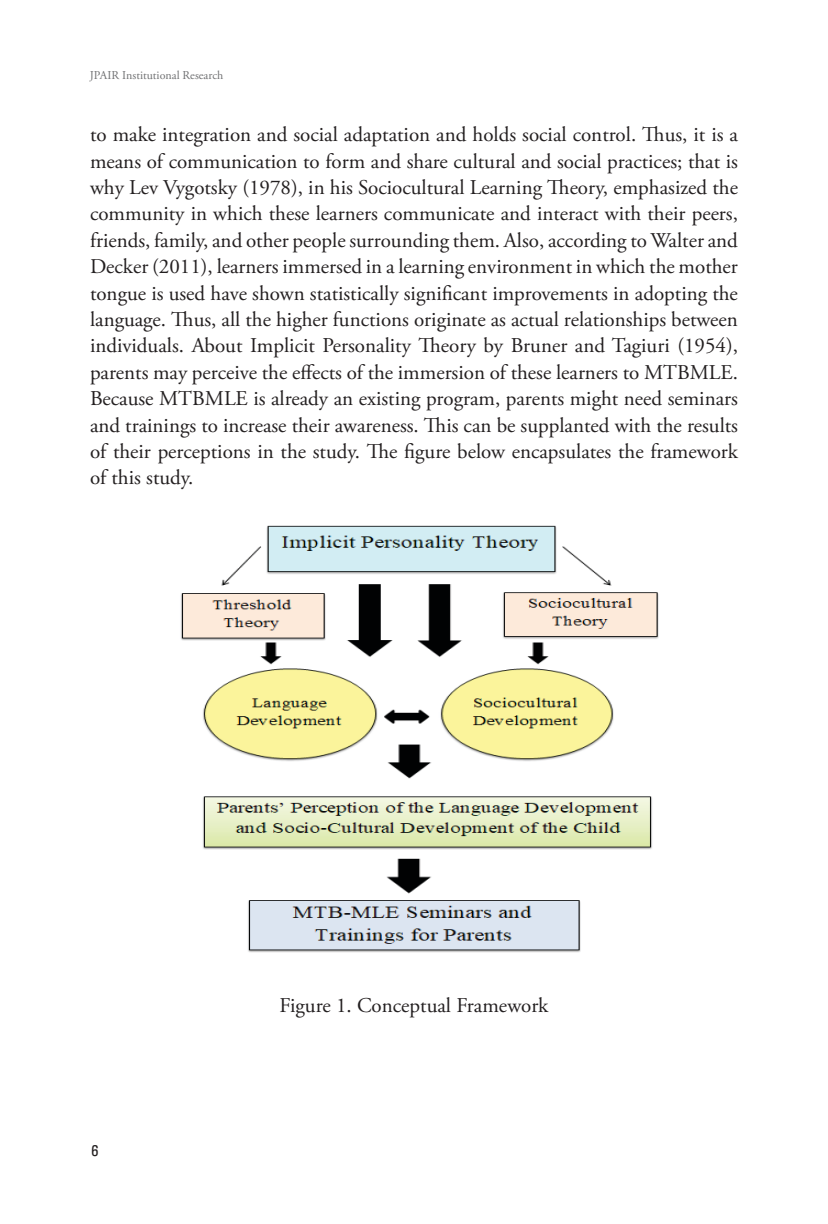
<style>
.page{position:relative;width:828px;height:1224px;background:#fff}
.page>*{position:absolute;margin:0;border:0;box-sizing:border-box;transform-origin:0 0}
.t1{font:21px/26.4px "Adobe Garamond Pro";color:#231f20;text-align:justify}
.t2{font:500 16px "Univers Condensed";color:#231f20}
.t3{font:12px "Adobe Garamond Pro";color:#58595b}
</style>
<div class="page">
<img style="left:181px;top:525px;width:478px;height:428px">
<p class="t3" style="left:90px;top:68px;width:135px">JPAIR Institutional Research</p>
<p class="t1" style="left:90px;top:122px;width:650px">to make integration and social adaptation and holds social control. Thus, it is a means of communication to form and share cultural and social practices; that is why Lev Vygotsky (1978), in his Sociocultural Learning Theory, emphasized the community in which these learners communicate and interact with their peers, friends, family, and other people surrounding them. Also, according to Walter and Decker (2011), learners immersed in a learning environment in which the mother tongue is used have shown statistically significant improvements in adopting the language. Thus, all the higher functions originate as actual relationships between individuals. About Implicit Personality Theory by Bruner and Tagiuri (1954), parents may perceive the effects of the immersion of these learners to MTBMLE.<br>Because MTBMLE is already an existing program, parents might need seminars and trainings to increase their awareness. This can be supplanted with the results of their perceptions in the study. The figure below encapsulates the framework of this study.</p>
<p class="t2" style="left:91px;top:1141px;width:9px">6</p>
<p class="t1" style="left:280px;top:993px;width:270px">Figure 1. Conceptual Framework</p>
</div>
